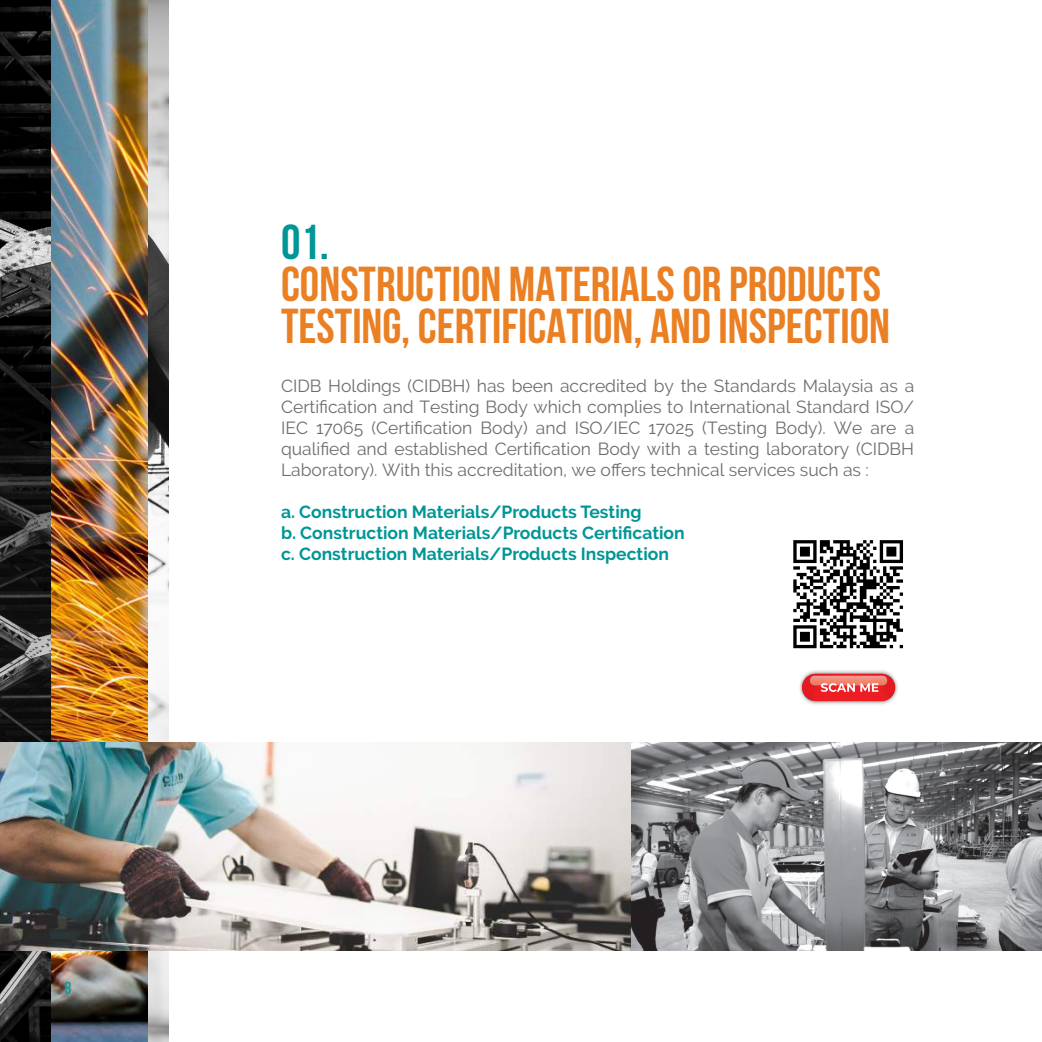
<style>
.page{position:relative;width:1042px;height:1042px;background:#fff}
.page>*{position:absolute;margin:0;border:0;box-sizing:border-box;transform-origin:0 0}
.t1{font:700 49px/42px "Bebas Neue";color:#ea8023}
.t2{font:700 49px "Bebas Neue";color:#009696}
.t3{font:17.5px/21px "Raleway";color:#6c6d70;text-align:justify}
.t4{font:700 17.5px/21px "Raleway";color:#009696}
.t5{font:700 17.5px "Bebas Neue";color:#1e9a9b}
</style>
<div class="page">
<img style="left:0;top:0;width:51px;height:1042px">
<img style="left:51px;top:0;width:118px;height:1042px">
<img style="left:0;top:743px;width:1042px;height:207px">
<img style="left:793px;top:540px;width:110px;height:109px">
<svg style="left:800px;top:670px;width:97px;height:35px;background:#e97a7a"></svg>
<p class="t5" style="left:64px;top:978px;width:8px">8</p>
<h1 class="t2" style="left:281px;top:215px;width:49px">01.</h1>
<h1 class="t1" style="left:281px;top:263px;width:610px">CONSTRUCTION MATERIALS OR PRODUCTS<br>TESTING, CERTIFICATION, AND INSPECTION</h1>
<p class="t3" style="left:281px;top:375px;width:634px">CIDB Holdings (CIDBH) has been accredited by the Standards Malaysia as a Certification and Testing Body which complies to International Standard ISO/ IEC 17065 (Certification Body) and ISO/IEC 17025 (Testing Body). We are a qualified and established Certification Body with a testing laboratory (CIDBH Laboratory). With this accreditation, we offers technical services such as :</p>
<p class="t4" style="left:281px;top:501px;width:405px">a. Construction Materials/Products Testing<br>b. Construction Materials/Products Certification c. Construction Materials/Products Inspection</p>
</div>
